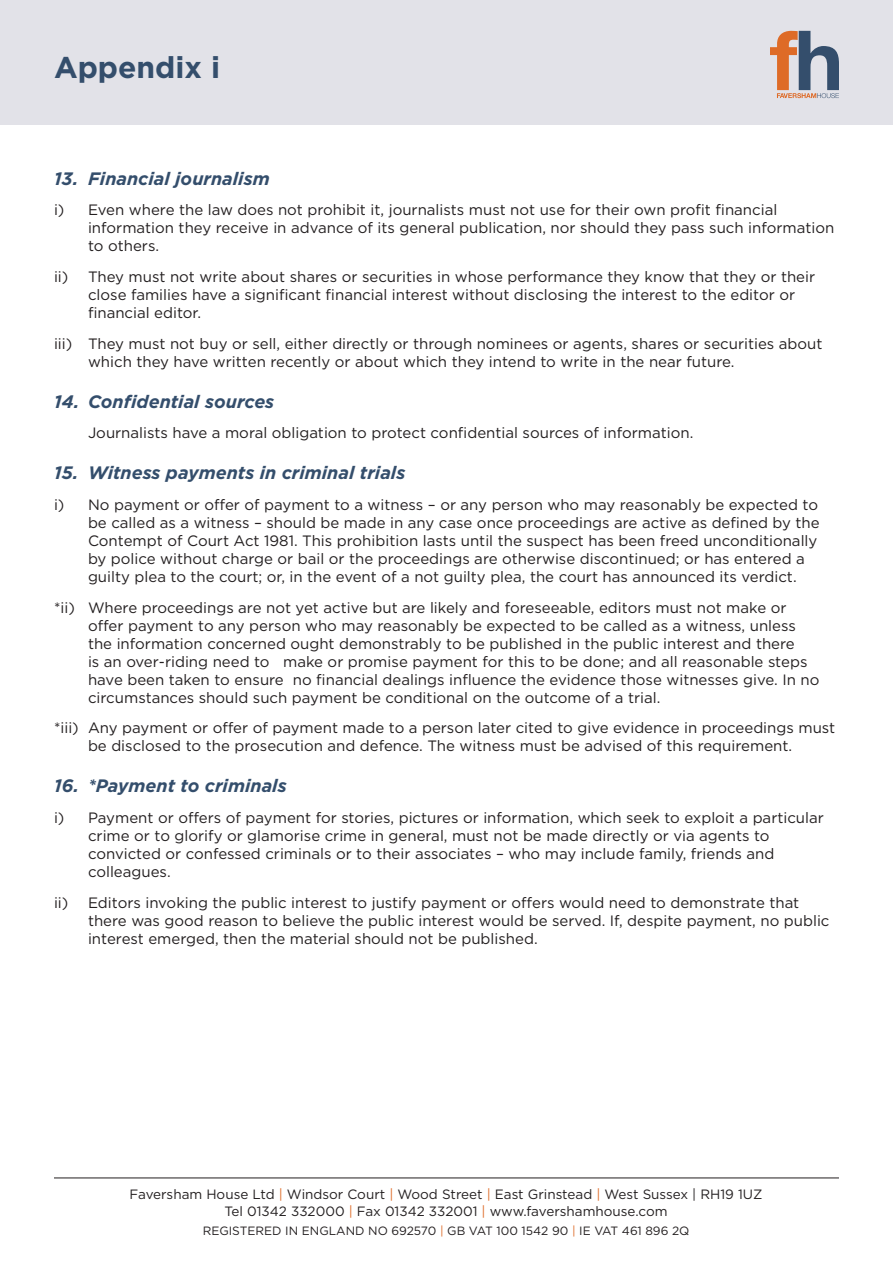
<style>
.page{position:relative;width:893px;height:1263px;background:#fff}
.page>*{position:absolute;margin:0;border:0;box-sizing:border-box;transform-origin:0 0}
.t1{font:700 30px "Gotham";color:#344e6c}
.t2{font:italic 700 18px "Gotham";color:#344e6c}
.t3{font:15px/18px "Gotham";color:#231f20}
.t4{font:13.5px/16.5px "Gotham";color:#231f20;text-align:center}
.t5{font:12px "Gotham";color:#231f20}
.s1{color:#de6b27}
</style>
<div class="page">
<hr style="left:54px;top:1177px;width:785px;height:1px;background:#231f20">
<div style="left:0;top:0;width:893px;height:125px;background:#e2e2e8"></div>
<svg style="left:770px;top:31px;width:69px;height:67px"></svg>
<h1 class="t1" style="left:54px;top:48px;width:168px">Appendix i</h1>
<p class="t2" style="left:54px;top:166px;width:217px">13. Financial journalism</p>
<p class="t3" style="left:88px;top:201px;width:748px;text-indent:-34px">i) Even where the law does not prohibit it, journalists must not use for their own profit financial information they receive in advance of its general publication, nor should they pass such information to others.</p>
<p class="t3" style="left:88px;top:267px;width:729px;text-indent:-34px">ii) They must not write about shares or securities in whose performance they know that they or their close families have a significant financial interest without disclosing the interest to the editor or financial editor.</p>
<p class="t3" style="left:88px;top:334px;width:736px;text-indent:-34px">iii) They must not buy or sell, either directly or through nominees or agents, shares or securities about which they have written recently or about which they intend to write in the near future.</p>
<p class="t2" style="left:54px;top:389px;width:222px">14. Confidential sources</p>
<p class="t3" style="left:88px;top:424px;width:607px">Journalists have a moral obligation to protect confidential sources of information.</p>
<p class="t2" style="left:54px;top:461px;width:353px">15. Witness payments in criminal trials</p>
<p class="t3" style="left:88px;top:495px;width:733px;text-indent:-34px">i) No payment or offer of payment to a witness – or any person who may reasonably be expected to be called as a witness – should be made in any case once proceedings are active as defined by the Contempt of Court Act 1981. This prohibition lasts until the suspect has been freed unconditionally by police without charge or bail or the proceedings are otherwise discontinued; or has entered a guilty plea to the court; or, in the event of a not guilty plea, the court has announced its verdict.</p>
<p class="t3" style="left:88px;top:598px;width:733px;text-indent:-34px">*ii) Where proceedings are not yet active but are likely and foreseeable, editors must not make or offer payment to any person who may reasonably be expected to be called as a witness, unless the information concerned ought demonstrably to be published in the public interest and there<br>is an over-riding need to make or promise payment for this to be done; and all reasonable steps have been taken to ensure no financial dealings influence the evidence those witnesses give. In no circumstances should such payment be conditional on the outcome of a trial.</p>
<p class="t3" style="left:88px;top:719px;width:749px;text-indent:-34px">*iii) Any payment or offer of payment made to a person later cited to give evidence in proceedings must be disclosed to the prosecution and defence. The witness must be advised of this requirement.</p>
<p class="t2" style="left:54px;top:774px;width:234px">16. *Payment to criminals</p>
<p class="t3" style="left:88px;top:808px;width:737px;text-indent:-34px">i) Payment or offers of payment for stories, pictures or information, which seek to exploit a particular crime or to glorify or glamorise crime in general, must not be made directly or via agents to convicted or confessed criminals or to their associates – who may include family, friends and colleagues.</p>
<p class="t3" style="left:88px;top:893px;width:743px;text-indent:-34px">ii) Editors invoking the public interest to justify payment or offers would need to demonstrate that there was good reason to believe the public interest would be served. If, despite payment, no public interest emerged, then the material should not be published.</p>
<p class="t4" style="left:130px;top:1186px;width:634px">Faversham House Ltd <span class="s1">|</span> Windsor Court <span class="s1">|</span> Wood Street <span class="s1">|</span> East Grinstead <span class="s1">|</span> West Sussex | RH19 1UZ<br>Tel 01342 332000 <span class="s1">|</span> Fax 01342 332001 <span class="s1">|</span> www.favershamhouse.com</p>
<p class="t5" style="left:203px;top:1223px;width:488px">REGISTERED IN ENGLAND NO 692570 <span class="s1">|</span> GB VAT 100 1542 90 <span class="s1">|</span> IE VAT 461 896 2Q</p>
</div>
